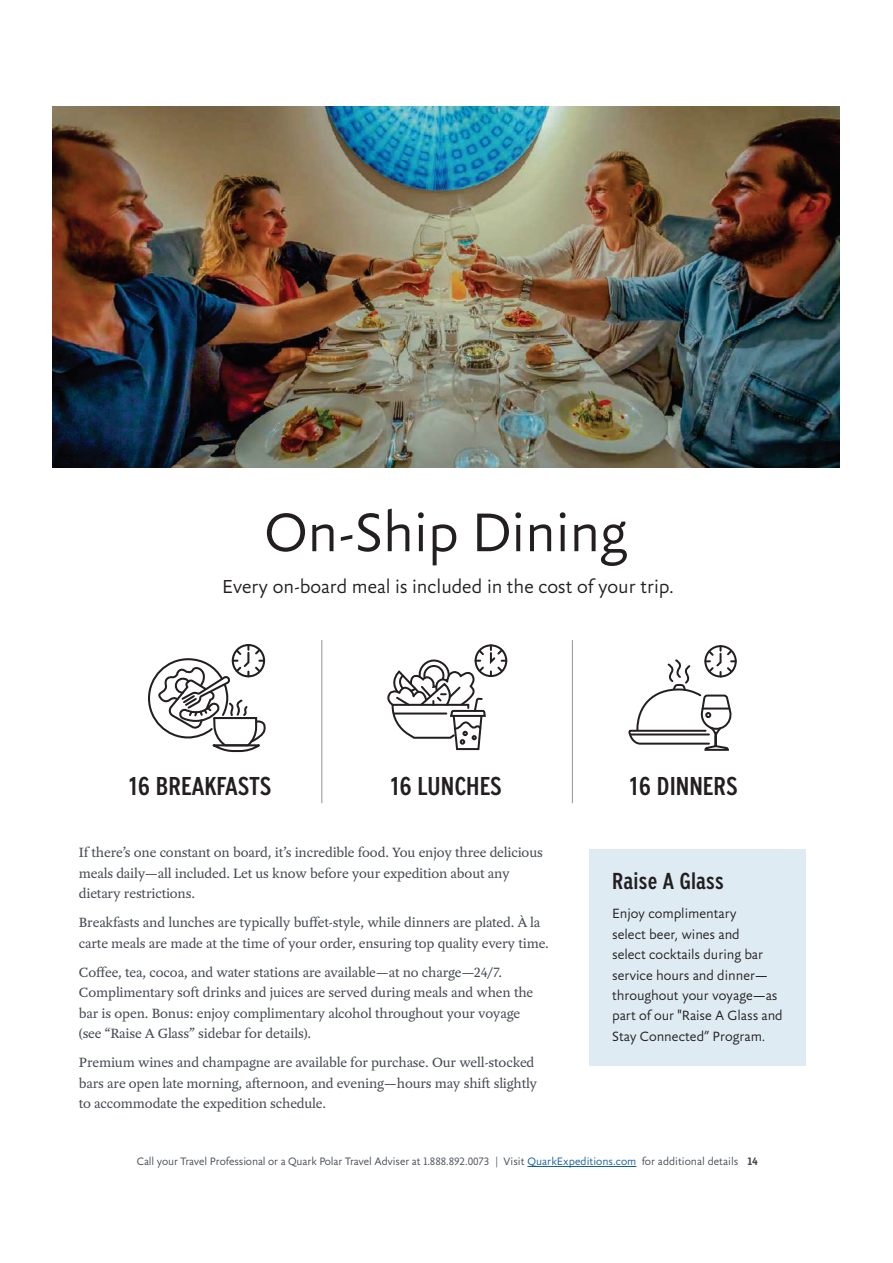
<style>
.page{position:relative;width:893px;height:1263px;background:#fff}
.page>*{position:absolute;margin:0;border:0;box-sizing:border-box;transform-origin:0 0}
.t1{font:300 59.1px "Yoga Sans OT";letter-spacing:-.005em;color:#231f20}
.t2{font:27.75px "PF Grand Gothik";color:#231f20}
.t3{font:24.75px "PF Grand Gothik";letter-spacing:.005em;color:#231f20}
.t4{font:300 20.4px "Yoga Sans OT";letter-spacing:-.005em;color:#231f20}
.t5{font:14.55px/20.4px "Yoga OT";letter-spacing:-.01em;color:#464b54}
.t6{font:300 14.55px/20.4px "Yoga Sans OT";letter-spacing:-.005em;color:#231f20}
.t7{font:300 11.7px "Yoga Sans OT";letter-spacing:-.01em;color:#464b54}
.t8{font:700 11.7px "Yoga Sans OT";color:#464b54}
.s1{color:#175d9e}
</style>
<div class="page">
<img style="left:52px;top:106px;width:788px;height:362px">
<div style="left:474px;top:644px;width:33px;height:33px;border:2px solid #231f20;border-radius:50%"></div>
<svg style="left:387px;top:645px;width:119px;height:106px"></svg>
<div style="left:704px;top:645px;width:33px;height:33px;border:2px solid #231f20;border-radius:50%"></div>
<svg style="left:628px;top:646px;width:108px;height:105px"></svg>
<svg style="left:148px;top:644px;width:118px;height:109px"></svg>
<hr style="left:321px;top:640px;width:1px;height:163px;background:#939598">
<hr style="left:572px;top:640px;width:1px;height:163px;background:#939598">
<div style="left:589px;top:849px;width:216px;height:216px;background:#dfebf3"></div>
<hr style="left:527px;top:1166px;width:109px;height:1px;background:#175d9e">
<h1 class="t1" style="left:264px;top:509px;width:365px">On-Ship Dining</h1>
<h3 class="t4" style="left:222px;top:579px;width:453px">Every on-board meal is included in the cost of your trip.</h3>
<h2 class="t2" style="left:129px;top:768px;width:144px">16 BREAKFASTS</h2>
<h2 class="t2" style="left:391px;top:768px;width:113px">16 LUNCHES</h2>
<h2 class="t2" style="left:630px;top:768px;width:109px">16 DINNERS</h2>
<p class="t5" style="left:79px;top:844px;width:465px">If there’s one constant on board, it’s incredible food. You enjoy three delicious meals daily—all included. Let us know before your expedition about any dietary restrictions.</p>
<p class="t5" style="left:79px;top:914px;width:472px">Breakfasts and lunches are typically buffet-style, while dinners are plated. À la carte meals are made at the time of your order, ensuring top quality every time.</p>
<p class="t5" style="left:79px;top:963px;width:456px">Coffee, tea, cocoa, and water stations are available—at no charge—24/7.<br>Complimentary soft drinks and juices are served during meals and when the bar is open. Bonus: enjoy complimentary alcohol throughout your voyage (see “Raise A Glass” sidebar for details).</p>
<p class="t5" style="left:79px;top:1054px;width:460px">Premium wines and champagne are available for purchase. Our well-stocked bars are open late morning, afternoon, and evening—hours may shift slightly to accommodate the expedition schedule.</p>
<h3 class="t3" style="left:612px;top:866px;width:113px">Raise A Glass</h3>
<p class="t6" style="left:612px;top:905px;width:172px">Enjoy complimentary<br>select beer, wines and<br>select cocktails during bar service hours and dinner— throughout your voyage—as part of our "Raise A Glass and<br>Stay Connected” Program.</p>
<p class="t7" style="left:137px;top:1157px;width:603px">Call your Travel Professional or a Quark Polar Travel Adviser at 1.888.892.0073 | Visit <span class="s1">QuarkExpeditions.com</span> for additional details</p>
<p class="t8" style="left:747px;top:1158px;width:12px">14</p>
</div>
